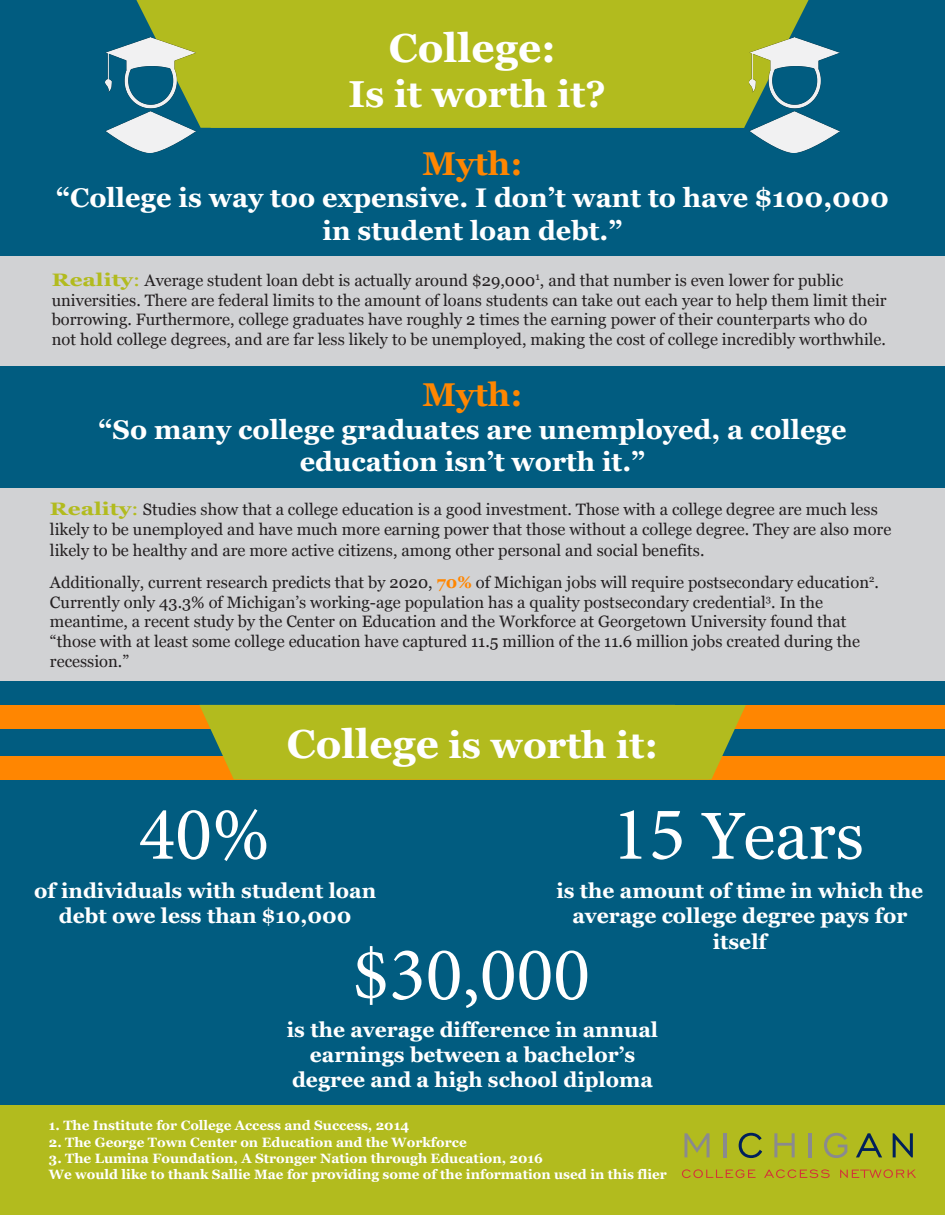
<style>
.page{position:relative;width:945px;height:1215px;background:#015c80}
.page>*{position:absolute;margin:0;border:0;box-sizing:border-box;transform-origin:0 0}
.t1{font:76.5px "Minion Pro";color:#fff}
.t2{font:66px "Vani";color:#fff}
.t3{font:700 40.5px "Vani";color:#fff}
.t4{font:700 37.5px "Vani";color:#fff}
.t5{font:700 33px "Vani";color:#ff8601}
.t6{font:700 27px/32.4px "Vani";color:#fff;text-align:center}
.t7{font:700 21px/25.2px "Vani";color:#fff;text-align:center}
.t8{font:16.5px/19.8px "Vani";color:#231f20}
.t9{font:700 13.5px "Vani";color:#fff}
.s1{font-weight:700;font-size:18px;color:#b2bb1e}
.s2{font-size:18px;color:#b2bb1e}
.s3{font-weight:700;color:#ff8601}
.s4{font-size:40.5px}
.s5{font-family:"Minion Pro";font-size:76.5px}
</style>
<div class="page">
<svg style="left:754px;top:0;width:55px;height:37px;fill:#b2bb1e"></svg>
<div style="left:136px;top:0;width:618px;height:128px;background:#b2bb1e"></div>
<div style="left:0;top:705px;width:945px;height:74px;background:#ff8601"></div>
<div style="left:0;top:256px;width:945px;height:109px;background:#d1d2d4"></div>
<div style="left:0;top:488px;width:945px;height:193px;background:#d1d2d4"></div>
<img style="left:105px;top:37px;width:90px;height:115px">
<img style="left:750px;top:37px;width:90px;height:115px">
<div style="left:0;top:729px;width:945px;height:26px;background:#015c80"></div>
<div style="left:0;top:1105px;width:945px;height:110px;background:#b2bb1e"></div>
<svg style="left:684px;top:1133px;width:26px;height:24px"></svg>
<hr style="left:723px;top:1133px;width:3px;height:25px;background:#8a8a8e">
<svg style="left:739px;top:1133px;width:23px;height:25px"></svg>
<svg style="left:774px;top:1133px;width:21px;height:24px"></svg>
<hr style="left:809px;top:1133px;width:3px;height:25px;background:#8a8a8e">
<svg style="left:824px;top:1133px;width:23px;height:25px"></svg>
<svg style="left:856px;top:1133px;width:26px;height:24px"></svg>
<svg style="left:893px;top:1133px;width:20px;height:24px"></svg>
<svg style="left:682px;top:1169px;width:74px;height:9px"></svg>
<svg style="left:764px;top:1169px;width:66px;height:9px"></svg>
<svg style="left:840px;top:1169px;width:76px;height:9px"></svg>
<svg style="left:191px;top:705px;width:563px;height:74px;background:#b0b41f"></svg>
<p class="t3" style="left:389px;top:25px;width:169px">College:</p>
<p class="t4" style="left:349px;top:72px;width:259px">Is it worth it?</p>
<p class="t5" style="left:423px;top:144px;width:101px">Myth:</p>
<p class="t6" style="left:56px;top:182px;width:834px">“College is way too expensive. I don’t want to have $100,000 in student loan debt.”</p>
<p class="t8" style="left:52px;top:270px;width:836px"><span class="s1">Reality</span><span class="s2">:</span> Average student loan debt is actually around $29,000<sup>1</sup>, and that number is even lower for public universities. There are federal limits to the amount of loans students can take out each year to help them limit their borrowing. Furthermore, college graduates have roughly 2 times the earning power of their counterparts who do not hold college degrees, and are far less likely to be unemployed, making the cost of college incredibly worthwhile.</p>
<p class="t5" style="left:423px;top:376px;width:101px">Myth:</p>
<p class="t6" style="left:98px;top:413px;width:750px">“So many college graduates are unemployed, a college education isn’t worth it.”</p>
<p class="t8" style="left:50px;top:499px;width:843px"><span class="s1">Reality</span><span class="s2">:</span> Studies show that a college education is a good investment. Those with a college degree are much less likely to be unemployed and have much more earning power that those without a college degree. They are also more</p>
<p class="t8" style="left:50px;top:541px;width:656px">likely to be healthy and are more active citizens, among other personal and social benefits.</p>
<p class="t8" style="left:50px;top:572px;width:830px">Additionally, current research predicts that by 2020, <span class="s3">70%</span> of Michigan jobs will require postsecondary education<sup>2</sup>.<br>Currently only 43.3% of Michigan’s working-age population has a quality postsecondary credential<sup>3</sup>. In the meantime, a recent study by the Center on Education and the Workforce at Georgetown University found that “those with at least some college education have captured 11.5 million of the 11.6 million jobs created during the recession.”</p>
<p class="t1" style="left:139px;top:783px;width:133px">40%</p>
<p class="t4" style="left:287px;top:723px;width:373px"><span class="s4">College</span> is worth it:</p>
<p class="t2" style="left:612px;top:797px;width:254px"><span class="s5">15</span> Years</p>
<p class="t7" style="left:34px;top:878px;width:344px">of individuals with student loan</p>
<p class="t7" style="left:59px;top:904px;width:294px">debt owe less than $10,000</p>
<p class="t7" style="left:556px;top:878px;width:368px">is the amount of time in which the average college degree pays for itself</p>
<p class="t1" style="left:352px;top:923px;width:239px">$30,000</p>
<p class="t7" style="left:287px;top:1017px;width:373px">is the average difference in annual earnings between a bachelor’s degree and a high school diploma</p>
<p class="t9" style="left:49px;top:1118px;width:362px">1. The Institute for College Access and Success, 2014</p>
<p class="t9" style="left:49px;top:1134px;width:419px">2. The George Town Center on Education and the Workforce</p>
<p class="t9" style="left:49px;top:1150px;width:495px">3. The Lumina Foundation, A Stronger Nation through Education, 2016</p>
<p class="t9" style="left:49px;top:1166px;width:620px">We would like to thank Sallie Mae for providing some of the information used in this flier</p>
</div>
